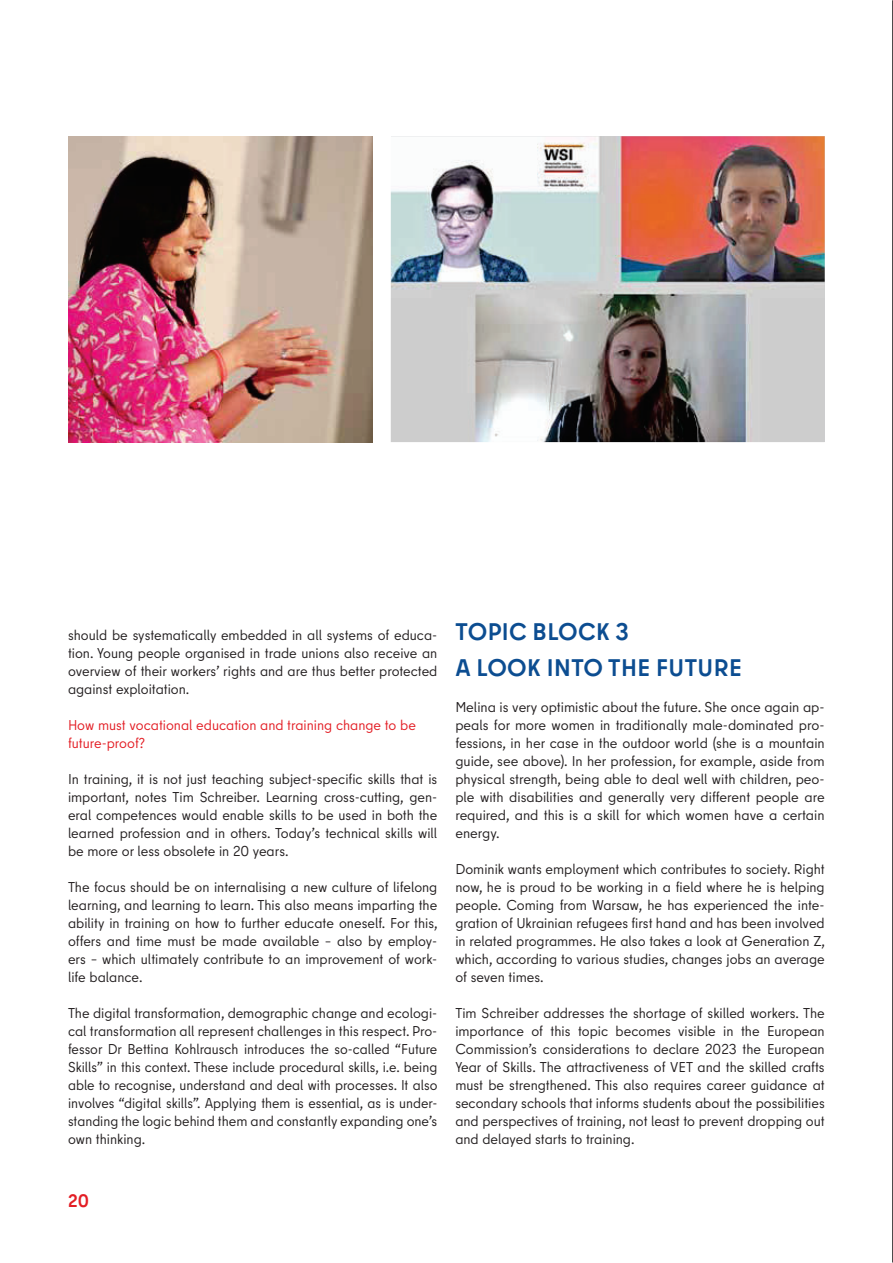
<style>
.page{position:relative;width:893px;height:1263px;background:#fff}
.page>*{position:absolute;margin:0;border:0;box-sizing:border-box;transform-origin:0 0}
.t1{font:700 24px/36px "Berlin Type";letter-spacing:.02em;color:#0c4d91}
.t2{font:700 18px "Berlin Type";color:#e31e25}
.t3{font:14.25px/18px "Berlin Type";color:#231f20;text-align:justify}
.t4{font:14.25px/18px "Berlin Type";color:#e31e25}
</style>
<div class="page">
<img style="left:391px;top:136px;width:434px;height:306px">
<img style="left:68px;top:136px;width:305px;height:306px">
<hr style="left:892px;top:0;width:1px;height:1263px;background:#231f20">
<p class="t3" style="left:68px;top:627px;width:371px">should be systematically embedded in all systems of educa&shy;tion. Young people organised in trade unions also receive an overview of their workers’ rights and are thus better protected against exploitation.</p>
<p class="t4" style="left:68px;top:717px;width:349px">How must vocational education and training change to be future-proof?</p>
<p class="t3" style="left:68px;top:771px;width:371px">In training, it is not just teaching subject-specific skills that is important, notes Tim Schreiber. Learning cross-cutting, gen&shy;eral competences would enable skills to be used in both the learn ed profession and in others. Today’s technical skills will be more or less obsolete in 20 years.</p>
<p class="t3" style="left:68px;top:879px;width:371px">The focus should be on internalising a new culture of lifelong learning, and learning to learn. This also means imparting the ability in training on how to further educate oneself. For this, offers and time must be made available – also by employ&shy;ers – which ultimately contribute to an improvement of work&shy;life balance.</p>
<p class="t3" style="left:68px;top:1005px;width:371px">The digital transformation, demographic change and ecologi&shy;cal transformation all represent challenges in this respect. Pro&shy;fessor Dr Bettina Kohlrausch introduces the so-called “Future Skills” in this context. These include procedural skills, i.e. being able to recognise, understand and deal with processes. It also involves “digital skills”. Applying them is essential, as is under&shy;standing the logic behind them and constantly expanding one’s own thinking.</p>
<h2 class="t1" style="left:455px;top:616px;width:288px">TOPIC BLOCK 3<br>A LOOK INTO THE FUTURE</h2>
<p class="t3" style="left:455px;top:699px;width:371px">Melina is very optimistic about the future. She once again ap&shy;peals for more women in traditionally male-dominated pro&shy;fessions, in her case in the outdoor world (she is a mountain guide, see above). In her profession, for example, aside from physical strength, being able to deal well with children, peo&shy;ple with disabilities and generally very different people are required, and this is a skill for which women have a certain energy.</p>
<p class="t3" style="left:455px;top:861px;width:371px">Dominik wants employment which contributes to society. Right now, he is proud to be working in a field where he is helping people. Coming from Warsaw, he has experienced the inte&shy;gration of Ukrainian refugees first hand and has been involved in related programmes. He also takes a look at Generation Z, which, according to various studies, changes jobs an average of seven times.</p>
<p class="t3" style="left:455px;top:1005px;width:371px">Tim Schreiber addresses the shortage of skilled workers. The importance of this topic becomes visible in the European Commission’s considerations to declare 2023 the European Year of Skills. The attractiveness of VET and the skilled crafts must be strengthened. This also requires career guidance at secondary schools that informs students about the possibilities and perspectives of training, not least to prevent dropping out and delayed starts to training.</p>
<p class="t2" style="left:68px;top:1194px;width:22px">20</p>
</div>
